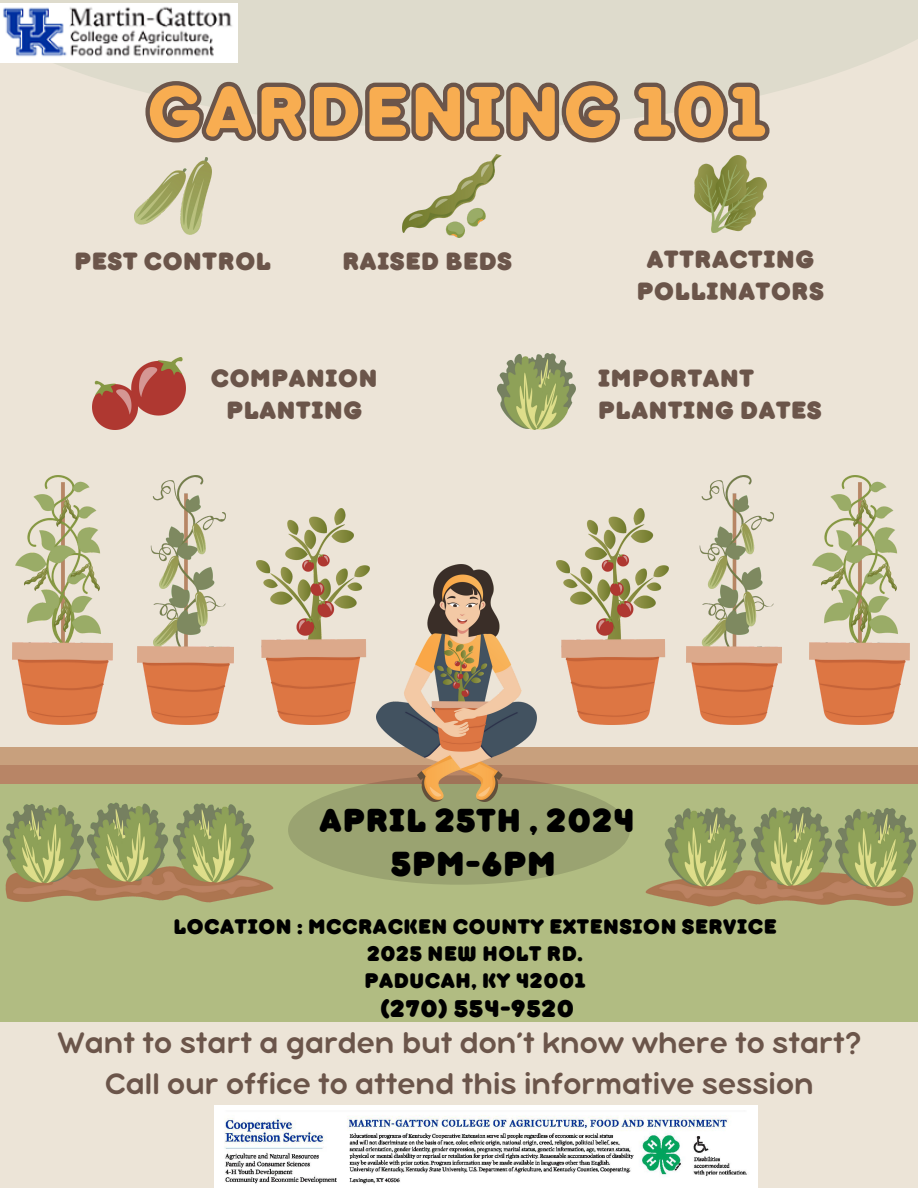
<style>
.page{position:relative;width:918px;height:1188px;background:#ece4d7}
.page>*{position:absolute;margin:0;border:0;box-sizing:border-box;transform-origin:0 0}
.t1{font:77.1px "TT Milks Casual Pie Base";color:#f8ad51}
.t2{font:34.5px "TT Milks Casual Pie Base";letter-spacing:.03em;color:#000}
.t3{font:33px "TT Milks Casual Pie Base";letter-spacing:.03em;color:#000}
.t4{font:32.4px/41.2px "Bubbleboddy Neue";color:#6b554a;text-align:center}
.t5{font:24.75px/32px "TT Milks Casual Pie Base";letter-spacing:.03em;color:#6b554a;text-align:center}
.t6{font:24px "TT Milks Casual Pie Base";letter-spacing:.03em;color:#000}
.t7{font:21px "TT Milks Casual Pie Base";letter-spacing:.03em;color:#000}
</style>
<div class="page">
<div style="left:0;top:748px;width:918px;height:109px;background:#c8a07d"></div>
<div style="left:0;top:765px;width:918px;height:109px;background:#b88566"></div>
<div style="left:0;top:785px;width:918px;height:237px;background:#b1bc82"></div>
<div style="left:288px;top:775px;width:342px;height:110px;background:#9aa371;border-radius:50%"></div>
<img style="left:138px;top:475px;width:96px;height:250px">
<img style="left:12px;top:475px;width:101px;height:250px">
<img style="left:257px;top:509px;width:112px;height:216px">
<img style="left:686px;top:475px;width:96px;height:250px">
<img style="left:809px;top:475px;width:100px;height:250px">
<img style="left:556px;top:509px;width:113px;height:216px">
<img style="left:376px;top:565px;width:160px;height:237px">
<div style="left:0;top:0;width:918px;height:129px;background:linear-gradient(to right,#e3ded0,#dfdccd)"></div>
<img style="left:645px;top:806px;width:272px;height:101px">
<img style="left:2px;top:802px;width:272px;height:101px">
<img style="left:403px;top:155px;width:99px;height:83px">
<img style="left:135px;top:157px;width:76px;height:78px">
<img style="left:694px;top:155px;width:72px;height:78px">
<img style="left:92px;top:357px;width:94px;height:72px">
<img style="left:497px;top:353px;width:79px;height:77px">
<img style="left:215px;top:1105px;width:542px;height:83px">
<img style="left:0;top:3px;width:238px;height:60px">
<svg style="left:143px;top:78px;width:630px;height:65px"></svg>
<p class="t1" style="left:145px;top:69px;width:624px">GARDENING 101</p>
<p class="t5" style="left:74px;top:246px;width:198px">PEST CONTROL</p>
<p class="t5" style="left:637px;top:245px;width:189px">ATTRACTING<br>POLLINATORS</p>
<p class="t5" style="left:342px;top:247px;width:171px">RAISED BEDS</p>
<p class="t5" style="left:211px;top:364px;width:168px">COMPANION<br>PLANTING</p>
<p class="t5" style="left:598px;top:364px;width:225px;text-align:left">IMPORTANT<br>PLANTING DATES</p>
<p class="t3" style="left:320px;top:802px;width:317px">APRIL 25TH , 2024</p>
<p class="t2" style="left:390px;top:845px;width:167px">5PM-6PM</p>
<p class="t7" style="left:173px;top:915px;width:605px">LOCATION : MCCRACKEN COUNTY EXTENSION SERVICE</p>
<p class="t7" style="left:367px;top:942px;width:217px">2025 NEW HOLT RD.</p>
<p class="t7" style="left:364px;top:969px;width:223px">PADUCAH, KY 42001</p>
<p class="t6" style="left:380px;top:996px;width:195px">(270) 554-9520</p>
<p class="t4" style="left:58px;top:1025px;width:805px">Want to start a garden but don’t know where to start?<br>Call our office to attend this informative session</p>
</div>
